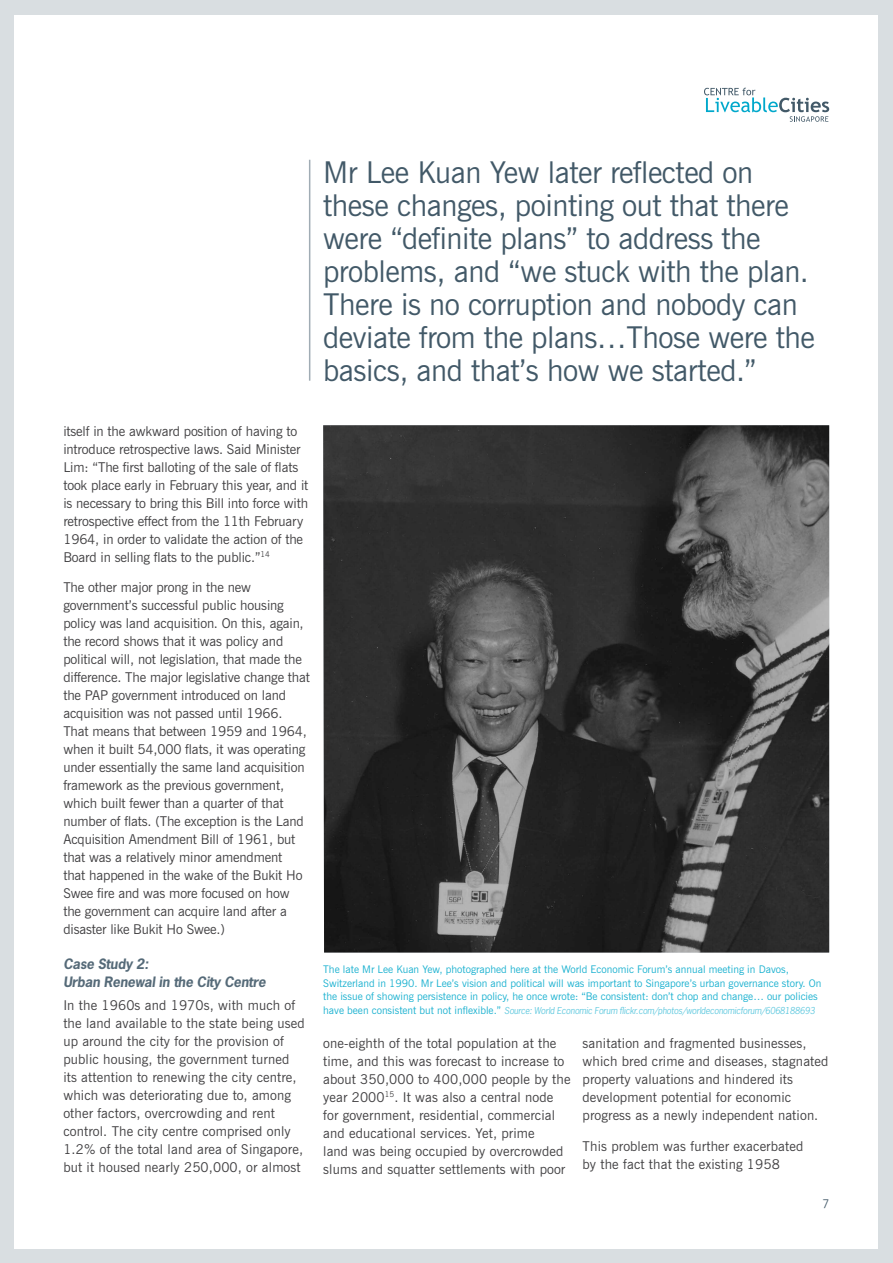
<style>
.page{position:relative;width:893px;height:1263px;background:#d9dee1}
.page>*{position:absolute;margin:0;border:0;box-sizing:border-box;transform-origin:0 0}
.t1{font:30px/33px "News Gothic BT";letter-spacing:-.015em;color:#425968}
.t2{font:13.5px/18px "News Gothic BT";letter-spacing:-.01em;color:#414042}
.t3{font:13.5px/18px "News Gothic BT";letter-spacing:.01em;color:#414042}
.t4{font:italic 700 13.5px/18px "News Gothic";letter-spacing:-.015em;color:#556a78}
.t5{font:12px "News Gothic BT";color:#425968;scale:.95 1}
.t6{font:10.5px/13.5px "News Gothic BT";color:#1ab1d0}
.t7{font:italic 9px "News Gothic";letter-spacing:-.025em;color:#66cbe0}
.s1{font-family:"News Gothic BT";font-style:normal;font-size:10.5px;color:#1ab1d0}
</style>
<div class="page">
<div style="left:15px;top:15px;width:863px;height:1233px;background:#fff"></div>
<svg style="left:704px;top:88px;width:125px;height:34px"></svg>
<hr style="left:309px;top:160px;width:1px;height:221px;background:#a0acb4">
<img style="left:323px;top:425px;width:506px;height:527px">
<p class="t1" style="left:323px;top:155px;width:493px">Mr Lee Kuan Yew later reflected on these changes, pointing out that there were “definite plans” to address the problems, and “we stuck with the plan.<br>There is no corruption and nobody can deviate from the plans…Those were the basics, and that’s how we started.”</p>
<p class="t2" style="left:63px;top:422px;width:246px">itself in the awkward position of having to introduce retrospective laws. Said Minister Lim: “The first balloting of the sale of flats took place early in February this year, and it is necessary to bring this Bill into force with retrospective effect from the 11th February 1964, in order to validate the action of the Board in selling flats to the public.”<sup>14</sup></p>
<p class="t2" style="left:63px;top:578px;width:248px">The other major prong in the new government’s successful public housing policy was land acquisition. On this, again, the record shows that it was policy and political will, not legislation, that made the difference. The major legislative change that the PAP government introduced on land acquisition was not passed until 1966.<br>That means that between 1959 and 1964, when it built 54,000 flats, it was operating under essentially the same land acquisition framework as the previous government, which built fewer than a quarter of that number of flats. (The exception is the Land Acquisition Amendment Bill of 1961, but that was a relatively minor amendment<br>that happened in the wake of the Bukit Ho Swee fire and was more focused on how the government can acquire land after a disaster like Bukit Ho Swee.)</p>
<p class="t4" style="left:63px;top:955px;width:204px">Case Study 2:<br>Urban Renewal in the City Centre</p>
<p class="t3" style="left:63px;top:996px;width:243px">In the 1960s and 1970s, with much of the land available to the state being used up around the city for the provision of public housing, the government turned its attention to renewing the city centre, which was deteriorating due to, among other factors, overcrowding and rent control. The city centre comprised only 1.2% of the total land area of Singapore, but it housed nearly 250,000, or almost</p>
<p class="t6" style="left:323px;top:963px;width:500px">The late Mr Lee Kuan Yew, photographed here at the World Economic Forum’s annual meeting in Davos,<br>Switzerland in 1990. Mr Lee’s vision and political will was important to Singapore’s urban governance story. On the issue of showing persistence in policy, he once wrote: “Be consistent: don’t chop and change… our policies</p>
<p class="t7" style="left:323px;top:1005px;width:493px"><span class="s1">have been consistent but not inflexible.”</span> Source: World Economic Forum flickr.com/photos/worldeconomicforum/6068188693</p>
<p class="t3" style="left:323px;top:1034px;width:249px">one-eighth of the total population at the time, and this was forecast to increase to about 350,000 to 400,000 people by the year 2000<sup>15</sup>. It was also a central node for government, residential, commercial and educational services. Yet, prime<br>land was being occupied by overcrowded slums and squatter settlements with poor</p>
<p class="t3" style="left:583px;top:1034px;width:247px">sanitation and fragmented businesses, which bred crime and diseases, stagnated property valuations and hindered its development potential for economic progress as a newly independent nation.</p>
<p class="t3" style="left:583px;top:1137px;width:222px">This problem was further exacerbated by the fact that the existing 1958</p>
<p class="t5" style="left:822px;top:1196px;width:9px">7</p>
</div>
